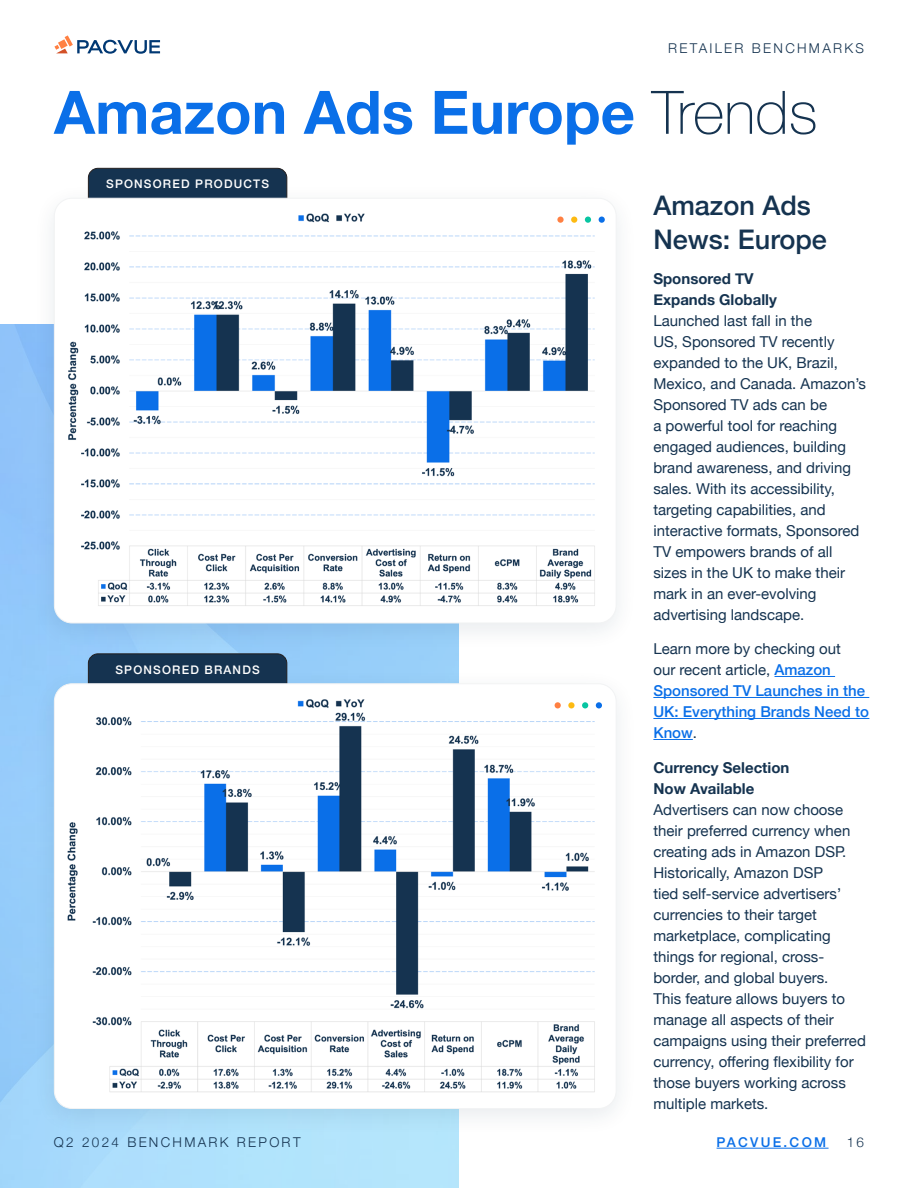
<style>
.page{position:relative;width:918px;height:1188px;background:#fff}
.page>*{position:absolute;margin:0;border:0;box-sizing:border-box;transform-origin:0 0}
.t1{font:700 60px "Helvetica Neue";color:#0a6fe8}
.t2{font:500 27px "Helvetica Neue";color:#153350}
.t3{font:15px/21px "Helvetica Neue";color:#153350}
.t4{font:500 15px/21px "Helvetica Neue";color:#0a6fe8}
.t5{font:300 13.5px "Helvetica Neue";letter-spacing:.17em;color:#153350}
.t6{font:500 13.5px "Helvetica Neue";letter-spacing:.17em;color:#0a6fe8}
.t7{font:500 11.85px "Helvetica Neue";letter-spacing:.1em;color:#fff}
.s1{font-weight:100;color:#153350}
.s2{font-weight:700}
.s3{font-weight:400;color:#153350}
</style>
<div class="page">
<hr style="left:717px;top:1148px;width:112px;height:1px;background:#0a6fe8">
<svg style="left:54px;top:35px;width:106px;height:19px"></svg>
<svg style="left:88px;top:168px;width:200px;height:14px;background:#1a3650"></svg>
<div style="left:32px;top:182px;width:607px;height:470px;background:#153350;opacity:.1"></div>
<div style="left:54px;top:198px;width:562px;height:425px;background:#fff;border-radius:18px"></div>
<svg style="left:88px;top:653px;width:200px;height:15px;background:#1a3752"></svg>
<div style="left:32px;top:668px;width:607px;height:469px;background:#153350;opacity:.1"></div>
<div style="left:54px;top:684px;width:562px;height:425px;background:#fff;border-radius:18px"></div>
<hr style="left:775px;top:676px;width:60px;height:1px;background:#0a6fe8">
<hr style="left:653px;top:697px;width:216px;height:1px;background:#0a6fe8">
<hr style="left:653px;top:718px;width:216px;height:1px;background:#0a6fe8">
<hr style="left:653px;top:739px;width:40px;height:1px;background:#0a6fe8">
<img style="left:67px;top:699px;width:534px;height:393px">
<svg style="left:596px;top:702px;width:6px;height:6px"></svg>
<svg style="left:582px;top:702px;width:6px;height:6px"></svg>
<div style="left:568px;top:702px;width:7px;height:6px;background:#fdba12;border-radius:50%"></div>
<svg style="left:555px;top:702px;width:6px;height:6px"></svg>
<img style="left:68px;top:213px;width:534px;height:393px">
<svg style="left:599px;top:217px;width:6px;height:6px"></svg>
<svg style="left:585px;top:217px;width:6px;height:6px"></svg>
<svg style="left:571px;top:217px;width:6px;height:6px"></svg>
<div style="left:557px;top:217px;width:7px;height:6px;background:#ff8042;border-radius:50%"></div>
<p class="t5" style="left:668px;top:37px;width:22px">RETAILER</p>
<p class="t5" style="left:752px;top:37px;width:24px">BENCHMARKS</p>
<p class="t1" style="left:54px;top:65px;width:765px">Amazon Ads Europe <span class="s1">Trends</span></p>
<p class="t7" style="left:106px;top:174px;width:164px">SPONSORED PRODUCTS</p>
<p class="t7" style="left:115px;top:660px;width:146px">SPONSORED BRANDS</p>
<p class="t2" style="left:653px;top:184px;width:159px">Amazon Ads</p>
<p class="t2" style="left:653px;top:218px;width:175px">News: Europe</p>
<p class="t3" style="left:653px;top:269px;width:214px"><span class="s2">Sponsored TV<br>Expands Globally<br></span>Launched last fall in the<br>US, Sponsored TV recently expanded to the UK, Brazil,<br>Mexico, and Canada. Amazon’s<br>Sponsored TV ads can be<br>a powerful tool for reaching engaged audiences, building brand awareness, and driving sales. With its accessibility, targeting capabilities, and interactive formats, Sponsored<br>TV empowers brands of all sizes in the UK to make their mark in an ever-evolving advertising landscape.</p>
<p class="t4" style="left:653px;top:637px;width:217px"><span class="s3">Learn more by checking out<br>our recent article,</span> Amazon<br>Sponsored TV Launches in the<br>UK: Everything Brands Need to<br>Know<span class="s3">.</span></p>
<p class="t3" style="left:653px;top:758px;width:214px"><span class="s2">Currency Selection<br>Now Available<br></span>Advertisers can now choose their preferred currency when creating ads in Amazon DSP.<br>Historically, Amazon DSP<br>tied self-service advertisers’ currencies to their target marketplace, complicating things for regional, cross&shy;border, and global buyers.<br>This feature allows buyers to manage all aspects of their campaigns using their preferred currency, offering flexibility for those buyers working across multiple markets.</p>
<p class="t5" style="left:54px;top:1131px;width:248px">Q2 2024 BENCHMARK REPORT</p>
<p class="t6" style="left:717px;top:1132px;width:111px">PACVUE.COM</p>
<p class="t5" style="left:847px;top:1131px;width:19px">16</p>
</div>
